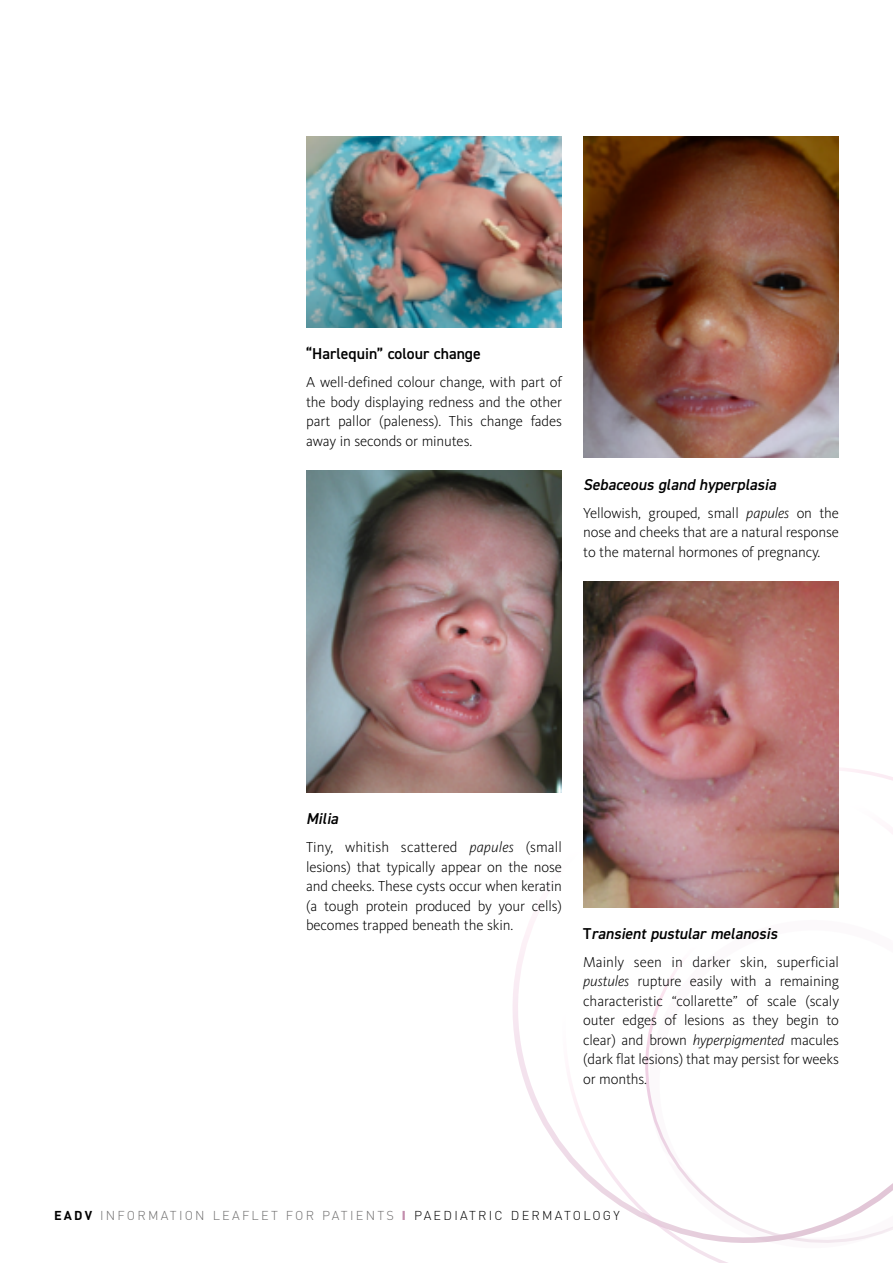
<style>
.page{position:relative;width:893px;height:1263px;background:#fff}
.page>*{position:absolute;margin:0;border:0;box-sizing:border-box;transform-origin:0 0}
.t1{font:italic 600 15.75px "DIN2014";color:#000}
.t2{font:600 15.75px "DIN2014";color:#000}
.t3{font:300 15px/19.5px "Kievit Pro";letter-spacing:-.01em;color:#000;text-align:justify}
.t4{font:300 12.75px "DIN";letter-spacing:.175em;color:#706f6f}
.s1{font-style:italic}
.s2{font-style:normal}
.s3{font-weight:700;color:#000}
.s4{font-weight:900;color:#c38ead}
.s5{color:#000}
</style>
<div class="page">
<svg style="left:497px;top:792px;width:52px;height:341px"></svg>
<svg style="left:549px;top:768px;width:344px;height:495px"></svg>
<img style="left:306px;top:137px;width:256px;height:190px">
<img style="left:306px;top:470px;width:256px;height:322px">
<img style="left:583px;top:137px;width:256px;height:321px">
<img style="left:583px;top:581px;width:256px;height:326px">
<p class="t2" style="left:306px;top:343px;width:176px">“Harlequin” colour change</p>
<p class="t3" style="left:306px;top:372px;width:257px">A well-defined colour change, with part of the body displaying redness and the other part pallor (paleness). This change fades away in seconds or minutes.</p>
<p class="t1" style="left:583px;top:474px;width:198px">Sebaceous gland hyperplasia</p>
<p class="t3" style="left:583px;top:503px;width:257px">Yellowish, grouped, small <span class="s1">papules</span> on the nose and cheeks that are a natural response to the maternal hormones of pregnancy.</p>
<p class="t1" style="left:306px;top:808px;width:37px">Milia</p>
<p class="t3" style="left:306px;top:837px;width:257px">Tiny, whitish scattered <span class="s1">papules</span> (small lesions) that typically appear on the nose and cheeks. These cysts occur when keratin (a tough protein produced by your cells) becomes trapped beneath the skin.</p>
<p class="t1" style="left:583px;top:923px;width:199px"><span class="s2">T</span> ransientpustularmelanosis</p>
<p class="t3" style="left:583px;top:952px;width:257px">Mainly seen in darker skin, superficial <span class="s1">pustules</span> rupture easily with a remaining characteristic “collarette” of scale (scaly outer edges of lesions as they begin to clear) and brown <span class="s1">hyperpigmented</span> macules (dark flat lesions) that may persist for weeks or months.</p>
<p class="t4" style="left:54px;top:1207px;width:567px"><span class="s3">EADV</span> INFORMATION LEAFLET FOR PATIENTS <span class="s4">I</span> <span class="s5">PAEDIATRIC DERMATOLOGY</span></p>
</div>
